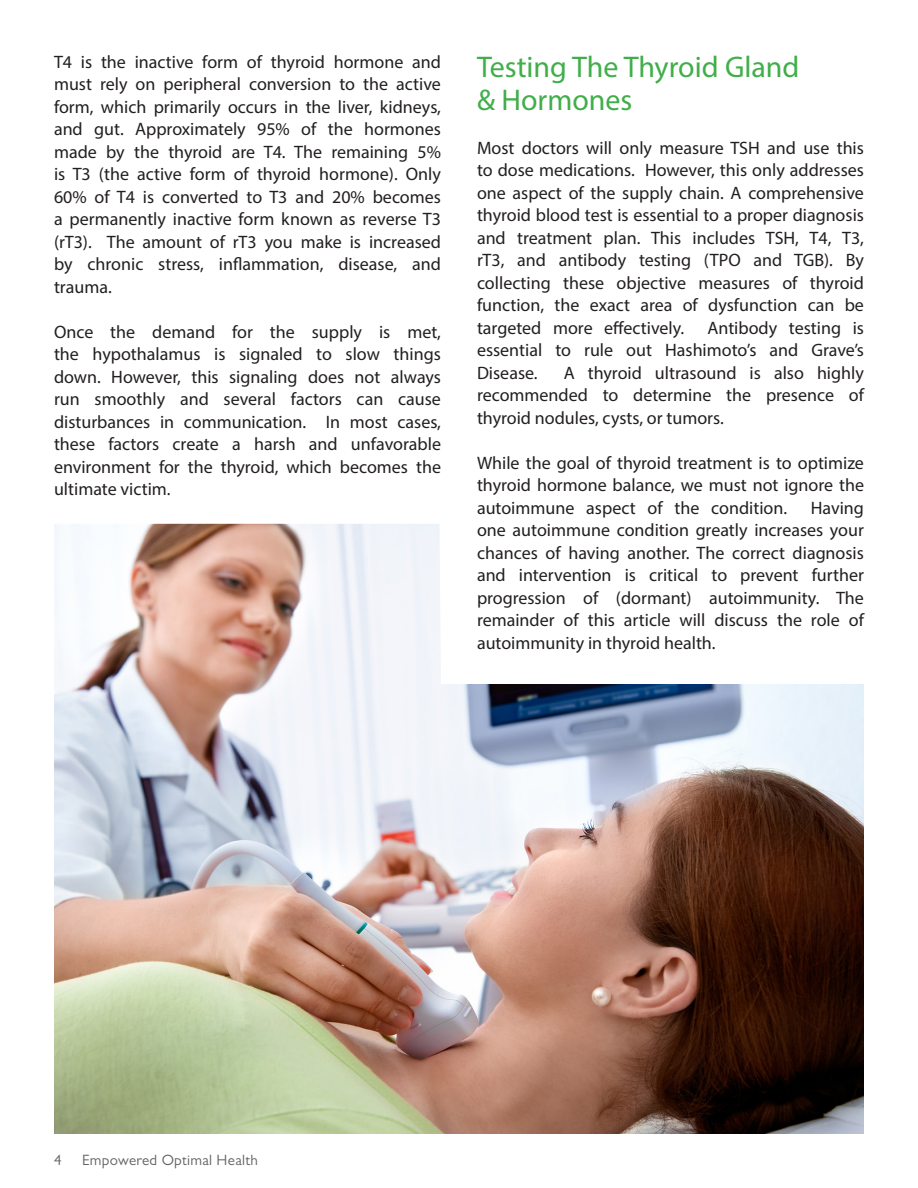
<style>
.page{position:relative;width:918px;height:1188px;background:#fff}
.page>*{position:absolute;margin:0;border:0;box-sizing:border-box;transform-origin:0 0}
.t1{font:30px "Myriad Pro";color:#40ae49}
.t2{font:18px/22.5px "Myriad Pro";color:#231f20;text-align:justify}
.t3{font:15px "Gill Sans MT Pro";letter-spacing:.02em;color:#636366}
</style>
<div class="page">
<img style="left:54px;top:524px;width:810px;height:610px">
<p class="t2" style="left:54px;top:50px;width:389px">T4 is the inactive form of thyroid hormone and must rely on peripheral conversion to the active form, which primarily occurs in the liver, kidneys, and gut. Approximately 95% of the hormones made by the thyroid are T4. The remaining 5% is T3 (the active form of thyroid hormone). Only 60% of T4 is converted to T3 and 20% becomes a permanently inactive form known as reverse T3 (rT3). The amount of rT3 you make is increased by chronic stress, inflammation, disease, and trauma.</p>
<p class="t2" style="left:54px;top:320px;width:389px">Once the demand for the supply is met, the hypothalamus is signaled to slow things down. However, this signaling does not always run smoothly and several factors can cause disturbances in communication. In most cases, these factors create a harsh and unfavorable environment for the thyroid, which becomes the ultimate victim.</p>
<p class="t1" style="left:477px;top:49px;width:324px">Testing The Thyroid Gland</p>
<p class="t1" style="left:477px;top:82px;width:157px">&amp; Hormones</p>
<p class="t2" style="left:477px;top:136px;width:389px">Most doctors will only measure TSH and use this to dose medications. However, this only addresses one aspect of the supply chain. A comprehensive thyroid blood test is essential to a proper diagnosis and treatment plan. This includes TSH, T4, T3, rT3, and antibody testing (TPO and TGB). By collecting these objective measures of thyroid function, the exact area of dysfunction can be targeted more effectively.</p>
<p class="t2" style="left:477px;top:316px;width:389px;text-indent:230px">Antibody testing is essential to rule out Hashimoto’s and Grave’s Disease.</p>
<p class="t2" style="left:477px;top:361px;width:389px;text-indent:87px">A thyroid ultrasound is also highly recommended to determine the presence of thyroid nodules, cysts, or tumors.</p>
<p class="t2" style="left:477px;top:451px;width:389px">While the goal of thyroid treatment is to optimize thyroid hormone balance, we must not ignore the autoimmune aspect of the condition.</p>
<p class="t2" style="left:477px;top:496px;width:389px;text-indent:334px">Having one autoimmune condition greatly increases your chances of having another. The correct diagnosis and intervention is critical to prevent further progression of (dormant) autoimmunity. The remainder of this article will discuss the role of autoimmunity in thyroid health.</p>
<p class="t3" style="left:54px;top:1151px;width:9px">4</p>
<p class="t3" style="left:82px;top:1151px;width:177px">Empowered Optimal Health</p>
</div>
